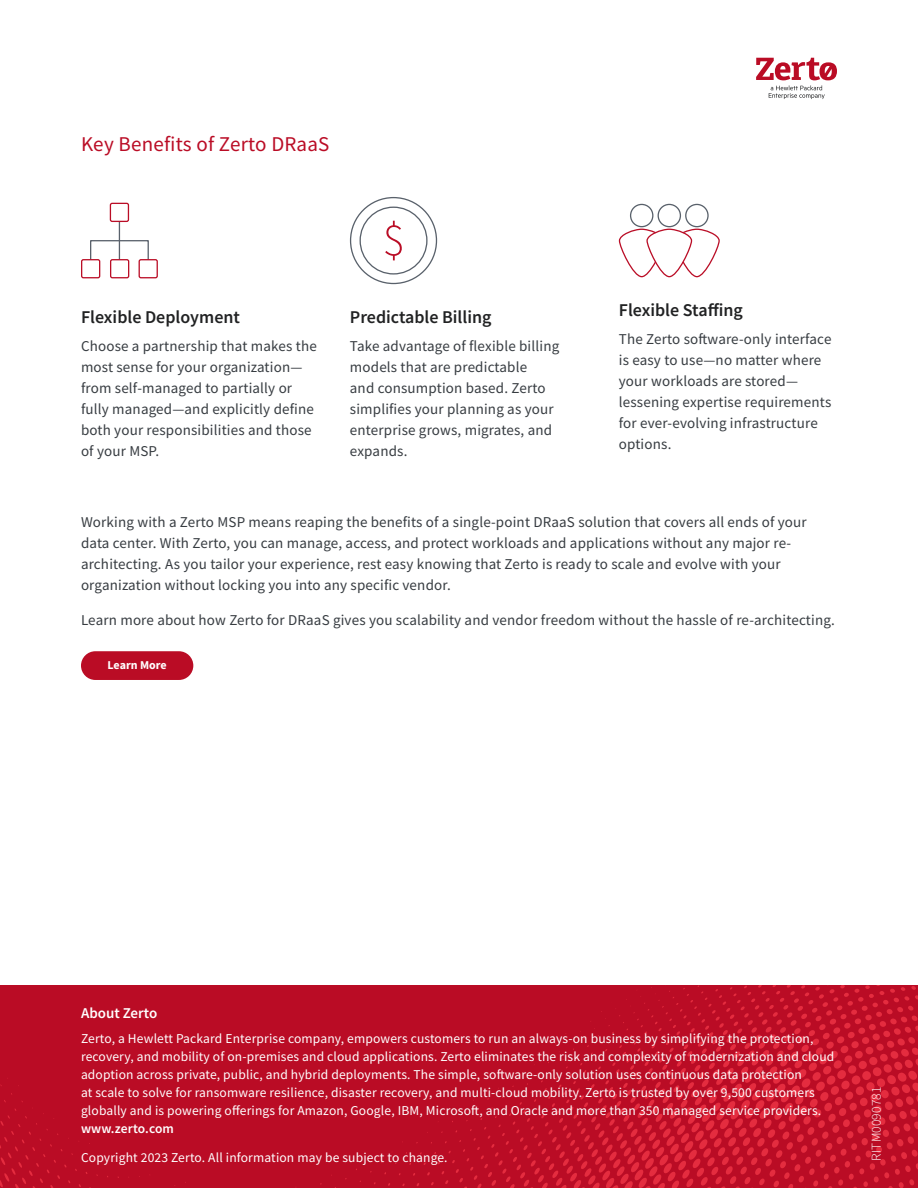
<style>
.page{position:relative;width:918px;height:1188px;background:#fff}
.page>*{position:absolute;margin:0;border:0;box-sizing:border-box;transform-origin:0 0}
.t1{font:21px "Source Sans Pro";letter-spacing:.01em;color:#ba0c25}
.t2{font:600 18px "Source Sans Pro";color:#212223}
.t3{font:15px/21px "Source Sans Pro";letter-spacing:.01em;color:#373c41}
.t4{font:600 15px "Source Sans Pro";color:#fff}
.t5{font:13.5px/18px "Source Sans Pro";letter-spacing:.01em;color:#fff}
.t6{font:600 13.5px "Source Sans Pro";letter-spacing:.01em;color:#fff}
.t7{font:300 13.5px "Source Sans Pro";letter-spacing:.01em;color:#fff}
.t8{font:700 12px "Source Sans Pro";color:#fff}
</style>
<div class="page">
<svg style="left:0;top:986px;width:918px;height:202px;background:#be0f27"></svg>
<svg style="left:756px;top:58px;width:81px;height:41px"></svg>
<svg style="left:81px;top:202px;width:77px;height:77px"></svg>
<svg style="left:349px;top:197px;width:89px;height:88px"></svg>
<svg style="left:618px;top:203px;width:102px;height:75px"></svg>
<div style="left:81px;top:651px;width:112px;height:29px;background:#ba0c25;border-radius:14px"></div>
<h1 class="t1" style="left:81px;top:130px;width:250px">Key Benefits of Zerto DRaaS</h1>
<p class="t2" style="left:81px;top:305px;width:161px">Flexible Deployment</p>
<p class="t3" style="left:81px;top:335px;width:237px">Choose a partnership that makes the most sense for your organization— from self-managed to partially or fully managed—and explicitly define both your responsibilities and those of your MSP.</p>
<p class="t2" style="left:350px;top:305px;width:143px">Predictable Billing</p>
<p class="t3" style="left:350px;top:335px;width:211px">Take advantage of flexible billing models that are predictable<br>and consumption based. Zerto simplifies your planning as your enterprise grows, migrates, and expands.</p>
<p class="t2" style="left:619px;top:299px;width:126px">Flexible Staffing</p>
<p class="t3" style="left:619px;top:329px;width:214px">The Zerto software-only interface is easy to use—no matter where your workloads are stored— lessening expertise requirements for ever-evolving infrastructure options.</p>
<p class="t3" style="left:81px;top:512px;width:727px">Working with a Zerto MSP means reaping the benefits of a single-point DRaaS solution that covers all ends of your data center. With Zerto, you can manage, access, and protect workloads and applications without any major re&shy;architecting. As you tailor your experience, rest easy knowing that Zerto is ready to scale and evolve with your organization without locking you into any specific vendor.</p>
<p class="t3" style="left:81px;top:609px;width:755px">Learn more about how Zerto for DRaaS gives you scalability and vendor freedom without the hassle of re-architecting.</p>
<p class="t8" style="left:108px;top:657px;width:61px">Learn More</p>
<p class="t4" style="left:81px;top:1003px;width:78px">About Zerto</p>
<p class="t5" style="left:81px;top:1029px;width:755px">Zerto, a Hewlett Packard Enterprise company, empowers customers to run an always-on business by simplifying the protection, recovery, and mobility of on-premises and cloud applications. Zerto eliminates the risk and complexity of modernization and cloud adoption across private, public, and hybrid deployments. The simple, software-only solution uses continuous data protection<br>at scale to solve for ransomware resilience, disaster recovery, and multi-cloud mobility. Zerto is trusted by over 9,500 customers globally and is powering offerings for Amazon, Google, IBM, Microsoft, and Oracle and more than 350 managed service providers.</p>
<p class="t6" style="left:81px;top:1120px;width:95px">www.zerto.com</p>
<p class="t5" style="left:81px;top:1148px;width:368px">Copyright 2023 Zerto. All information may be subject to change.</p>
<p class="t7" style="left:868px;top:1161px;width:75px;rotate:-90deg">RITM0090781</p>
</div>
